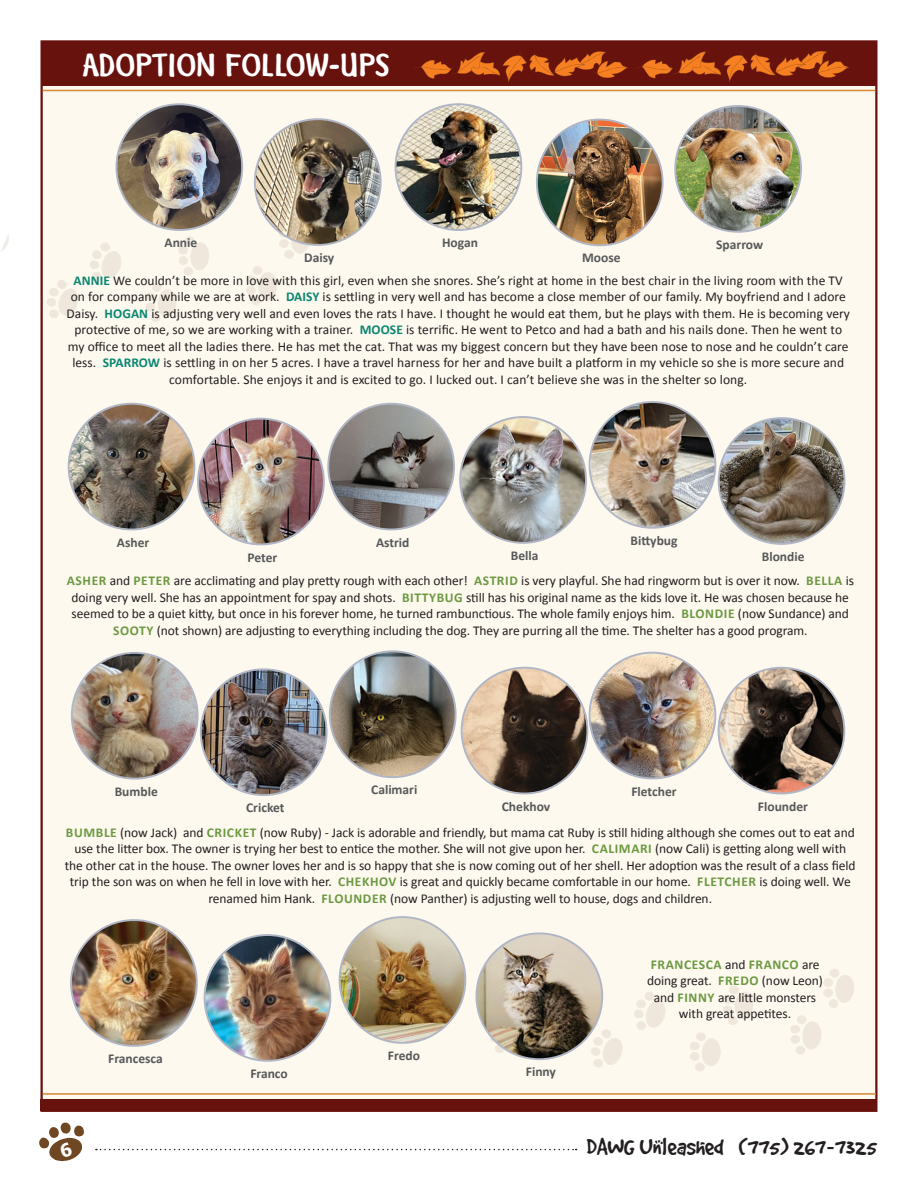
<style>
.page{position:relative;width:918px;height:1188px;background:#fff}
.page>*{position:absolute;margin:0;border:0;box-sizing:border-box;transform-origin:0 0}
.t1{font:30px "Pooh";color:#fff}
.t2{font:27px "Good Dog Cool";color:#231f20}
.t3{font:13.5px/16.5px "Calibri";letter-spacing:-.005em;color:#231f20;text-align:center}
.t4{font:700 13.5px "Calibri";color:#57585a}
.t5{font:700 13.5px "Calibri";letter-spacing:.045em;color:#6d9942}
.t6{font:700 13.5px "Calibri";color:#0b8671}
.s1{font-weight:700;color:#0b8671}
.s2{font-weight:700;color:#6d9942}
.s3{font-family:"Cambria"}
</style>
<div class="page">
<div style="left:40px;top:40px;width:838px;height:1072px;background:#fdf9ef;border:2px solid #68120e"></div>
<svg style="left:178px;top:236px;width:31px;height:40px"></svg>
<svg style="left:145px;top:283px;width:31px;height:39px"></svg>
<svg style="left:279px;top:232px;width:31px;height:27px"></svg>
<svg style="left:246px;top:266px;width:31px;height:39px"></svg>
<svg style="left:90px;top:242px;width:31px;height:39px"></svg>
<svg style="left:47px;top:280px;width:31px;height:38px"></svg>
<svg style="left:1px;top:234px;width:8px;height:17px"></svg>
<svg style="left:723px;top:986px;width:31px;height:39px"></svg>
<svg style="left:690px;top:1032px;width:31px;height:40px"></svg>
<svg style="left:823px;top:969px;width:31px;height:39px"></svg>
<svg style="left:790px;top:1015px;width:31px;height:40px"></svg>
<svg style="left:634px;top:992px;width:32px;height:38px"></svg>
<svg style="left:591px;top:1029px;width:32px;height:38px"></svg>
<svg style="left:490px;top:1036px;width:21px;height:17px"></svg>
<img style="left:118px;top:106px;width:124px;height:124px">
<img style="left:255px;top:119px;width:126px;height:126px;border-radius:63px">
<img style="left:396px;top:104px;width:125px;height:126px;border-radius:63px">
<img style="left:69px;top:404px;width:125px;height:125px;border-radius:63px">
<img style="left:198px;top:419px;width:126px;height:125px;border-radius:63px">
<img style="left:328px;top:404px;width:126px;height:125px;border-radius:63px">
<img style="left:460px;top:417px;width:126px;height:126px;border-radius:63px">
<img style="left:537px;top:120px;width:126px;height:125px;border-radius:63px">
<img style="left:675px;top:106px;width:126px;height:126px;border-radius:63px">
<img style="left:591px;top:402px;width:124px;height:126px">
<svg style="left:96px;top:1149px;width:481px;height:1px"></svg>
<hr style="left:43px;top:1093px;width:833px;height:2px;background:#d68934">
<div style="left:41px;top:41px;width:835px;height:45px;background:#68120e"></div>
<div style="left:41px;top:1100px;width:836px;height:11px;background:#68120e"></div>
<hr style="left:43px;top:90px;width:832px;height:1px;background:#d68934">
<img style="left:462px;top:668px;width:125px;height:126px;border-radius:63px">
<img style="left:590px;top:653px;width:124px;height:125px">
<img style="left:719px;top:668px;width:125px;height:126px;border-radius:63px">
<img style="left:72px;top:653px;width:126px;height:126px;border-radius:63px">
<img style="left:201px;top:669px;width:126px;height:126px;border-radius:63px">
<img style="left:330px;top:651px;width:126px;height:126px;border-radius:63px">
<img style="left:71px;top:920px;width:126px;height:126px;border-radius:63px">
<img style="left:205px;top:935px;width:125px;height:126px;border-radius:63px">
<img style="left:340px;top:917px;width:125px;height:126px;border-radius:63px">
<img style="left:476px;top:933px;width:126px;height:126px;border-radius:63px">
<img style="left:719px;top:418px;width:126px;height:126px;border-radius:63px">
<svg style="left:414px;top:52px;width:214px;height:30px"></svg>
<svg style="left:635px;top:51px;width:214px;height:31px"></svg>
<svg style="left:39px;top:1123px;width:45px;height:38px"></svg>
<h1 class="t1" style="left:82px;top:45px;width:308px">ADOPTION FOLLOW-UPS</h1>
<p class="t4" style="left:165px;top:234px;width:34px">Annie</p>
<p class="t4" style="left:304px;top:249px;width:32px">Daisy</p>
<p class="t4" style="left:442px;top:234px;width:37px">Hogan</p>
<p class="t4" style="left:582px;top:249px;width:40px">Moose</p>
<p class="t4" style="left:716px;top:236px;width:49px">Sparrow</p>
<p class="t6" style="left:74px;top:272px;width:16px">ANNIE</p>
<p class="t3" style="left:113px;top:272px;width:731px">We couldn’t be more in love with this girl, even when she snores. She’s right at home in the best chair in the living room with the TV</p>
<p class="t3" style="left:71px;top:289px;width:777px">on for company while we are at work. <span class="s1">DAISY</span> is settling in very well and has become a close member of our family. My boyfriend and I adore</p>
<p class="t3" style="left:66px;top:305px;width:785px">Daisy. <span class="s1">HOGAN</span> is adjusting very well and even loves the rats I have. I thought he would eat them, but he plays with them. He is becoming very</p>
<p class="t3" style="left:74px;top:322px;width:769px">protective of me, so we are working with a trainer. <span class="s1">MOOSE</span> is terrific. He went to Petco and had a bath and his nails done. Then he went to</p>
<p class="t3" style="left:68px;top:338px;width:782px">my office to meet all the ladies there. He has met the cat. That was my biggest concern but they have been nose to nose and he couldn’t care</p>
<p class="t3" style="left:72px;top:355px;width:773px">less. <span class="s1">SPARROW</span> is settling in on her 5 acres. I have a travel harness for her and have built a platform in my vehicle so she is more secure and</p>
<p class="t3" style="left:169px;top:371px;width:579px">comfortable. She enjoys it and is excited to go. I lucked out. I can’t believe she was in the shelter so long.</p>
<p class="t4" style="left:117px;top:533px;width:34px">Asher</p>
<p class="t4" style="left:248px;top:548px;width:31px">Peter</p>
<p class="t4" style="left:376px;top:533px;width:35px">Astrid</p>
<p class="t4" style="left:511px;top:547px;width:29px">Bella</p>
<p class="t4" style="left:631px;top:532px;width:49px">Bittybug</p>
<p class="t4" style="left:762px;top:548px;width:44px">Blondie</p>
<p class="t3" style="left:67px;top:573px;width:789px"><span class="s2">Ash er</span> and <span class="s2">Peter</span> are acclimating and play pretty rough with each other! <span class="s2">Astrid</span> is very playful. She had ringworm but is over it now. <span class="s2">Bella</span> is doing very well. She has an appointment for spay and shots. <span class="s2">Bittybug</span> still has his original name as the kids love it. He was chosen because he seemed to be a quiet kitty, but once in his forever home, he turned rambunctious. The whole family enjoys him. <span class="s2">Blondie</span> (now Sundance) and <span class="s2">Sooty</span> (not shown) are adjusting to everything including the dog. They are purring all the time. The shelter has a good program.</p>
<p class="t4" style="left:371px;top:781px;width:48px">Calimari</p>
<p class="t3" style="left:65px;top:824px;width:792px"><span class="s2">Bumb le</span> (now Jack) and <span class="s2">Cricket</span> (now Ruby) - Jack is adorable and friendly, but mama cat Ruby is still hiding although she comes out to eat and use the litter box. The owner is trying her best to entice the mother. She will not give upon her. <span class="s2">Calimari</span> (now Cali) is getting along well with the other cat in the house. The owner loves her and is so happy that she is now coming out of her shell. Her adoption was the result of a class field trip the son was on when he fell in love with her. <span class="s2">Ch ekh ov</span> is great and quickly became comfortable in our home. <span class="s2">Fletch er</span> is doing well. We renamed him Hank. <span class="s2">Flounder</span> (now Panther) is adjusting well to house, dogs and children.</p>
<p class="t4" style="left:631px;top:782px;width:47px">Fletcher</p>
<p class="t4" style="left:115px;top:783px;width:45px">Bumble</p>
<p class="t4" style="left:502px;top:797px;width:50px">Chekhov</p>
<p class="t4" style="left:758px;top:798px;width:52px">Flounder</p>
<p class="t4" style="left:246px;top:799px;width:40px">Cricket</p>
<p class="t4" style="left:108px;top:1050px;width:56px">Francesca</p>
<p class="t4" style="left:250px;top:1065px;width:39px">Franco</p>
<p class="t4" style="left:388px;top:1047px;width:34px">Fredo</p>
<p class="t4" style="left:526px;top:1063px;width:32px">Finny</p>
<p class="t5" style="left:651px;top:955px;width:57px">Francesca</p>
<p class="t3" style="left:725px;top:956px;width:96px">and <span class="s2">Franco</span> are</p>
<p class="t3" style="left:647px;top:972px;width:177px">doing great. <span class="s2">Fredo</span> (now Leon)</p>
<p class="t3" style="left:654px;top:989px;width:164px">and <span class="s2">Finny</span> are little monsters</p>
<p class="t3" style="left:679px;top:1005px;width:114px">with great appetites.</p>
<h2 class="t2" style="left:586px;top:1133px;width:292px">DAWG Unleashed (775) 267<span class="s3">-</span>7325</h2>
</div>
